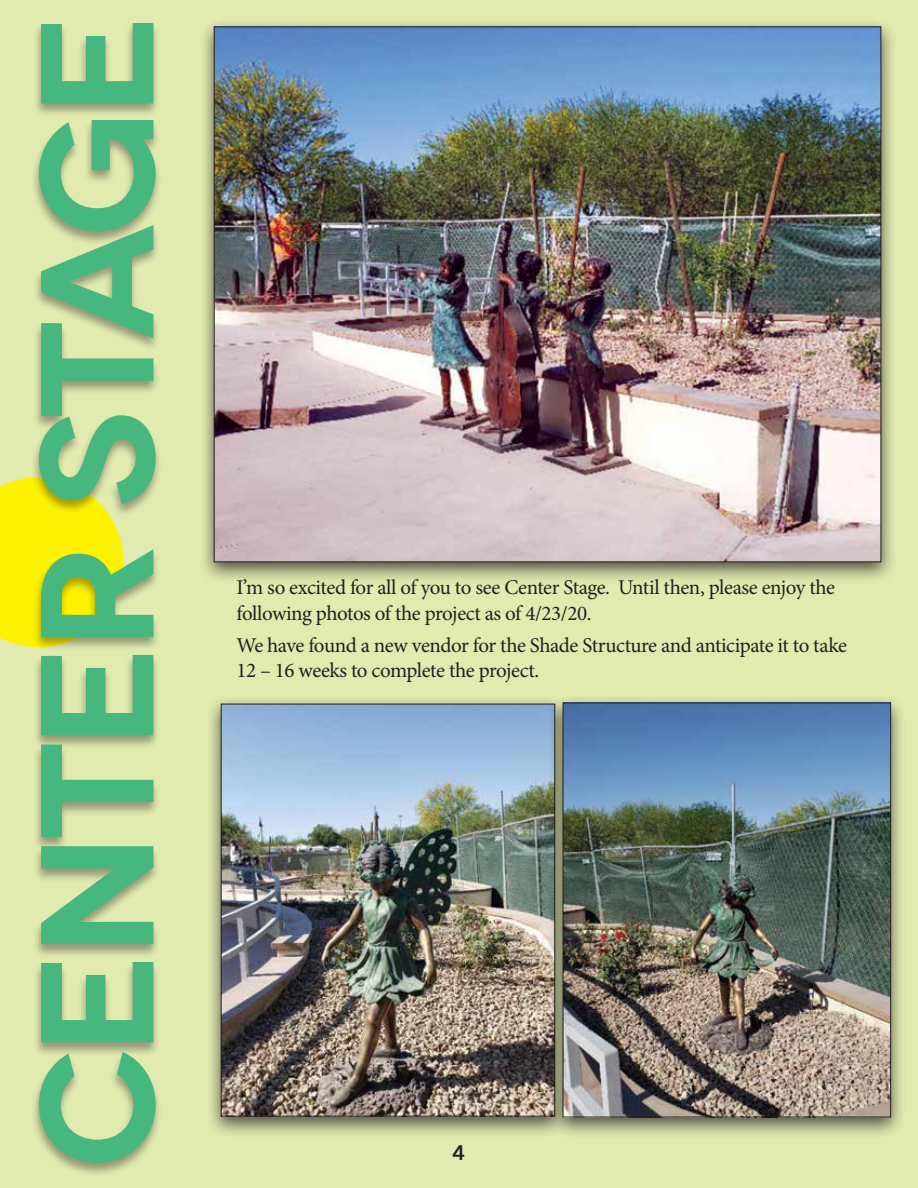
<style>
.page{position:relative;width:918px;height:1188px;background:#e1eaaf}
.page>*{position:absolute;margin:0;border:0;box-sizing:border-box;transform-origin:0 0}
.t1{font:600 160.5px "Novecentowide";letter-spacing:-.04em;color:#46b77e}
.t2{font:21px/25.2px "Minion Pro";letter-spacing:-.025em;color:#231f20}
.t3{font:600 21px "Avenir Next";color:#231f20}
</style>
<div class="page">
<div style="left:206px;top:695px;width:365px;height:443px;background:#231f20;opacity:.75"></div>
<img style="left:223px;top:706px;width:324px;height:409px">
<div style="left:547px;top:694px;width:359px;height:446px;background:#231f20;opacity:.75"></div>
<img style="left:565px;top:705px;width:324px;height:410px">
<div style="left:563px;top:703px;width:328px;height:414px;border:1px solid #231f20"></div>
<div style="left:199px;top:18px;width:697px;height:566px;background:#231f20;opacity:.75"></div>
<img style="left:216px;top:29px;width:663px;height:531px">
<div style="left:0;top:477px;width:31px;height:170px;background:#fff200"></div>
<div style="left:31px;top:22px;width:132px;height:1155px;background:#231f20;opacity:.4"></div>
<h1 class="t1" style="left:-1px;top:1169px;width:1158px;rotate:-90deg">Center Stage</h1>
<p class="t2" style="left:236px;top:575px;width:600px">I’m so excited for all of you to see Center Stage. Until then, please enjoy the following photos of the project as of 4/23/20.</p>
<p class="t2" style="left:236px;top:632px;width:612px">We have found a new vendor for the Shade Structure and anticipate it to take<br>12 – 16 weeks to complete the project.</p>
<p class="t3" style="left:453px;top:1135px;width:14px">4</p>
</div>
